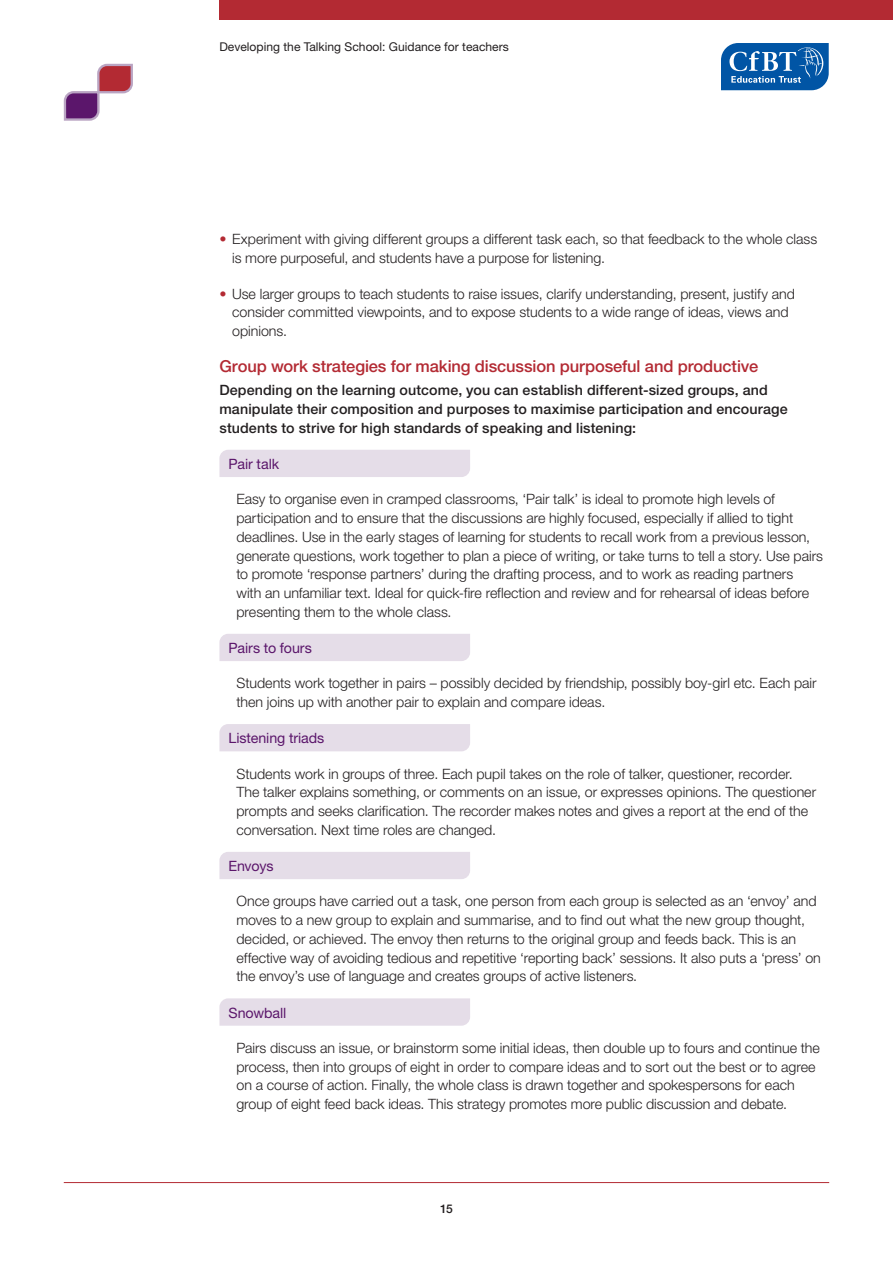
<style>
.page{position:relative;width:893px;height:1263px;background:#fff}
.page>*{position:absolute;margin:0;border:0;box-sizing:border-box;transform-origin:0 0}
.t1{font:500 16.5px "Helvetica Neue LT Std";letter-spacing:-.005em;color:#b32a33}
.t2{font:300 14.25px/18.8px "Helvetica Neue LT Std";color:#231f20}
.t3{font:500 14.25px/18.8px "Helvetica Neue LT Std";letter-spacing:.01em;color:#231f20}
.t4{font:14.25px "Helvetica Neue LT Std";letter-spacing:-.005em;color:#5b166b}
.t5{font:12.15px "Helvetica Neue LT Std";color:#231f20}
.t6{font:500 12px "Helvetica Neue LT Std";color:#231f20}
.s1{color:#b32a33}
</style>
<div class="page">
<svg style="left:721px;top:43px;width:108px;height:47px;background:#2d72b4"></svg>
<svg style="left:63px;top:63px;width:70px;height:58px"></svg>
<div style="left:219px;top:0;width:674px;height:20px;background:#b32a33"></div>
<hr style="left:64px;top:1182px;width:765px;height:1px;background:#b32a33">
<div style="left:219px;top:450px;width:251px;height:27px;background:#e5dde8"></div>
<div style="left:219px;top:634px;width:251px;height:27px;background:#e5dde8"></div>
<div style="left:219px;top:724px;width:251px;height:27px;background:#e5dde8"></div>
<div style="left:219px;top:852px;width:251px;height:27px;background:#e5dde8"></div>
<svg style="left:219px;top:998px;width:251px;height:28px;background:#e5dee8"></svg>
<p class="t5" style="left:219px;top:40px;width:291px">Developing the Talking School: Guidance for teachers</p>
<p class="t2" style="left:232px;top:229px;width:587px;text-indent:-13px"><span class="s1">•</span> Experiment with giving different groups a different task each, so that feedback to the whole class is more purposeful, and students have a purpose for listening.</p>
<p class="t2" style="left:232px;top:284px;width:564px;text-indent:-13px"><span class="s1">•</span> Use larger groups to teach students to raise issues, clarify understanding, present, justify and consider committed viewpoints, and to expose students to a wide range of ideas, views and opinions.</p>
<p class="t1" style="left:219px;top:356px;width:540px">Group work strategies for making discussion purposeful and productive</p>
<p class="t3" style="left:219px;top:381px;width:570px">Depending on the learning outcome, you can establish different-sized groups, and manipulate their composition and purposes to maximise participation and encourage students to strive for high standards of speaking and listening:</p>
<p class="t4" style="left:228px;top:455px;width:52px">Pair talk</p>
<p class="t2" style="left:236px;top:490px;width:588px">Easy to organise even in cramped classrooms, ‘Pair talk’ is ideal to promote high levels of participation and to ensure that the discussions are highly focused, especially if allied to tight deadlines. Use in the early stages of learning for students to recall work from a previous lesson, generate questions, work together to plan a piece of writing, or take turns to tell a story. Use pairs to promote ‘response partners’ during the drafting process, and to work as reading partners<br>with an unfamiliar text. Ideal for quick-fire reflection and review and for rehearsal of ideas before presenting them to the whole class.</p>
<p class="t4" style="left:228px;top:639px;width:85px">Pairs to fours</p>
<p class="t2" style="left:236px;top:674px;width:582px">Students work together in pairs – possibly decided by friendship, possibly boy-girl etc. Each pair then joins up with another pair to explain and compare ideas.</p>
<p class="t4" style="left:228px;top:730px;width:98px">Listening triads</p>
<p class="t2" style="left:236px;top:764px;width:581px">Students work in groups of three. Each pupil takes on the role of talker, questioner, recorder.<br>The talker explains something, or comments on an issue, or expresses opinions. The questioner prompts and seeks clarification. The recorder makes notes and gives a report at the end of the conversation. Next time roles are changed.</p>
<p class="t4" style="left:228px;top:857px;width:47px">Envoys</p>
<p class="t2" style="left:236px;top:892px;width:586px">Once groups have carried out a task, one person from each group is selected as an ‘envoy’ and moves to a new group to explain and summarise, and to find out what the new group thought, decided, or achieved. The envoy then returns to the original group and feeds back. This is an effective way of avoiding tedious and repetitive ‘reporting back’ sessions. It also puts a ‘press’ on the envoy’s use of language and creates groups of active listeners.</p>
<p class="t4" style="left:228px;top:1004px;width:59px">Snowball</p>
<p class="t2" style="left:236px;top:1038px;width:585px">Pairs discuss an issue, or brainstorm some initial ideas, then double up to fours and continue the process, then into groups of eight in order to compare ideas and to sort out the best or to agree on a course of action. Finally, the whole class is drawn together and spokespersons for each group of eight feed back ideas. This strategy promotes more public discussion and debate.</p>
<p class="t6" style="left:440px;top:1202px;width:14px">15</p>
</div>
